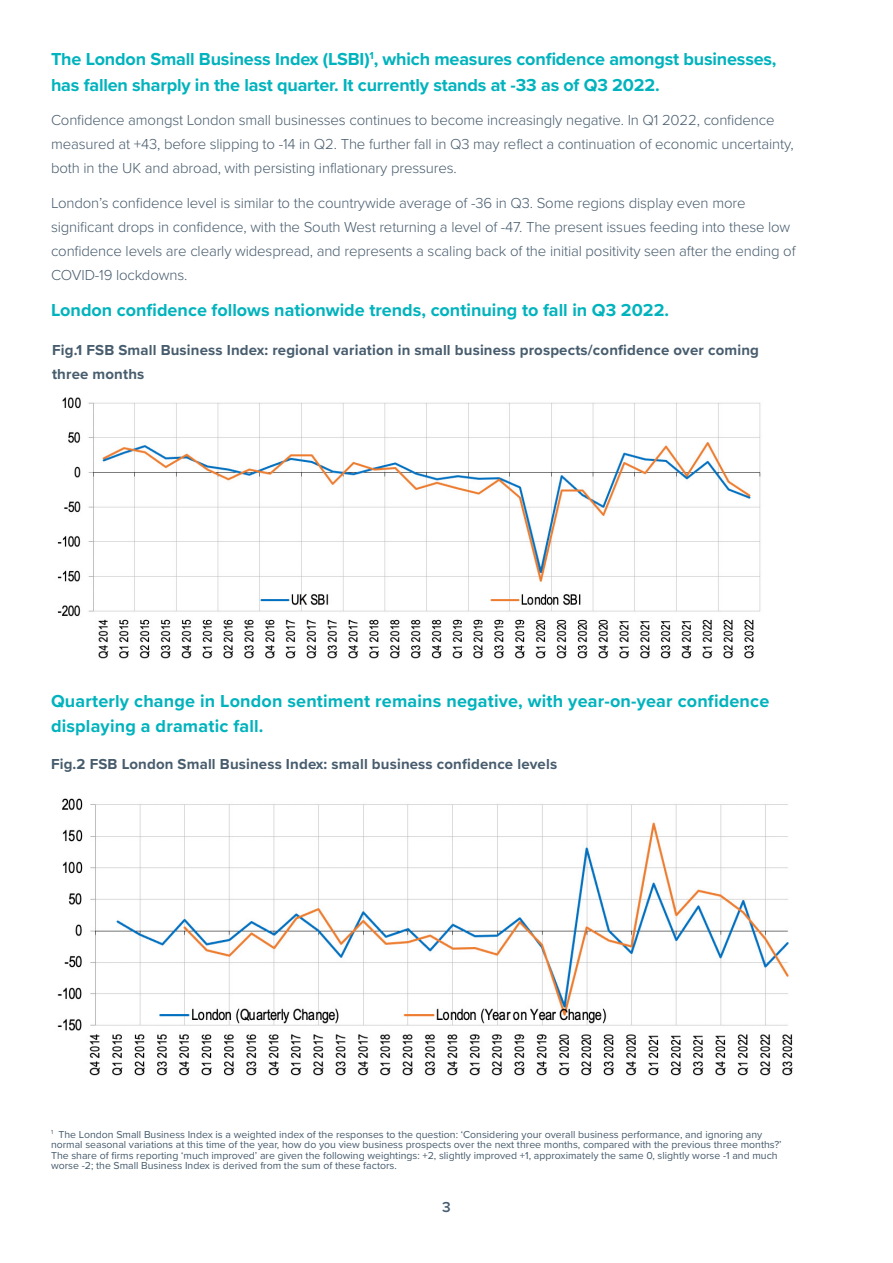
<style>
.page{position:relative;width:893px;height:1263px;background:#fff}
.page>*{position:absolute;margin:0;border:0;box-sizing:border-box;transform-origin:0 0}
.t1{font:700 18px/25.5px "Proxima Nova";color:#00b3bd}
.t2{font:300 15px/24px "Proxima Nova";letter-spacing:-.01em;color:#475c6d}
.t3{font:700 15px/24px "Proxima Nova";letter-spacing:.01em;color:#475c6d}
.t4{font:600 15px "Proxima Nova";color:#475c6d}
.t5{font:10.5px/10.5px "Proxima Nova";color:#475c6d}
</style>
<div class="page">
<img style="left:57px;top:397px;width:704px;height:262px">
<img style="left:57px;top:798px;width:736px;height:278px">
<p class="t1" style="left:51px;top:46px;width:727px">The London Small Business Index (LSBI)<sup>1</sup>, which measures confidence amongst businesses, has fallen sharply in the last quarter. It currently stands at -33 as of Q3 2022.</p>
<p class="t2" style="left:51px;top:108px;width:744px">Confidence amongst London small businesses continues to become increasingly negative. In Q1 2022, confidence measured at +43, before slipping to -14 in Q2. The further fall in Q3 may reflect a continuation of economic uncertainty, both in the UK and abroad, with persisting inflationary pressures.</p>
<p class="t2" style="left:51px;top:190px;width:746px">London’s confidence level is similar to the countrywide average of -36 in Q3. Some regions display even more significant drops in confidence, with the South West returning a level of -47. The present issues feeding into these low confidence levels are clearly widespread, and represents a scaling back of the initial positivity seen after the ending of COVID-19 lockdowns.</p>
<p class="t1" style="left:51px;top:297px;width:620px">London confidence follows nationwide trends, continuing to fall in Q3 2022.</p>
<p class="t3" style="left:52px;top:337px;width:708px">Fig.1 FSB Small Business Index: regional variation in small business prospects/confidence over coming three months</p>
<p class="t1" style="left:51px;top:688px;width:720px">Quarterly change in London sentiment remains negative, with year-on-year confidence displaying a dramatic fall.</p>
<p class="t3" style="left:51px;top:752px;width:508px">Fig.2 FSB London Small Business Index: small business confidence levels</p>
<p class="t5" style="left:51px;top:1128px;width:732px"><sup>1</sup> The London Small Business Index is a weighted index of the responses to the question: ‘Considering your overall business performance, and ignoring any normal seasonal variations at this time of the year, how do you view business prospects over the next three months, compared with the previous three months?’ The share of firms reporting ‘much improved’ are given the following weightings: +2, slightly improved +1, approximately the same 0, slightly worse -1 and much worse -2; the Small Business Index is derived from the sum of these factors.</p>
<p class="t4" style="left:442px;top:1196px;width:10px">3</p>
</div>
